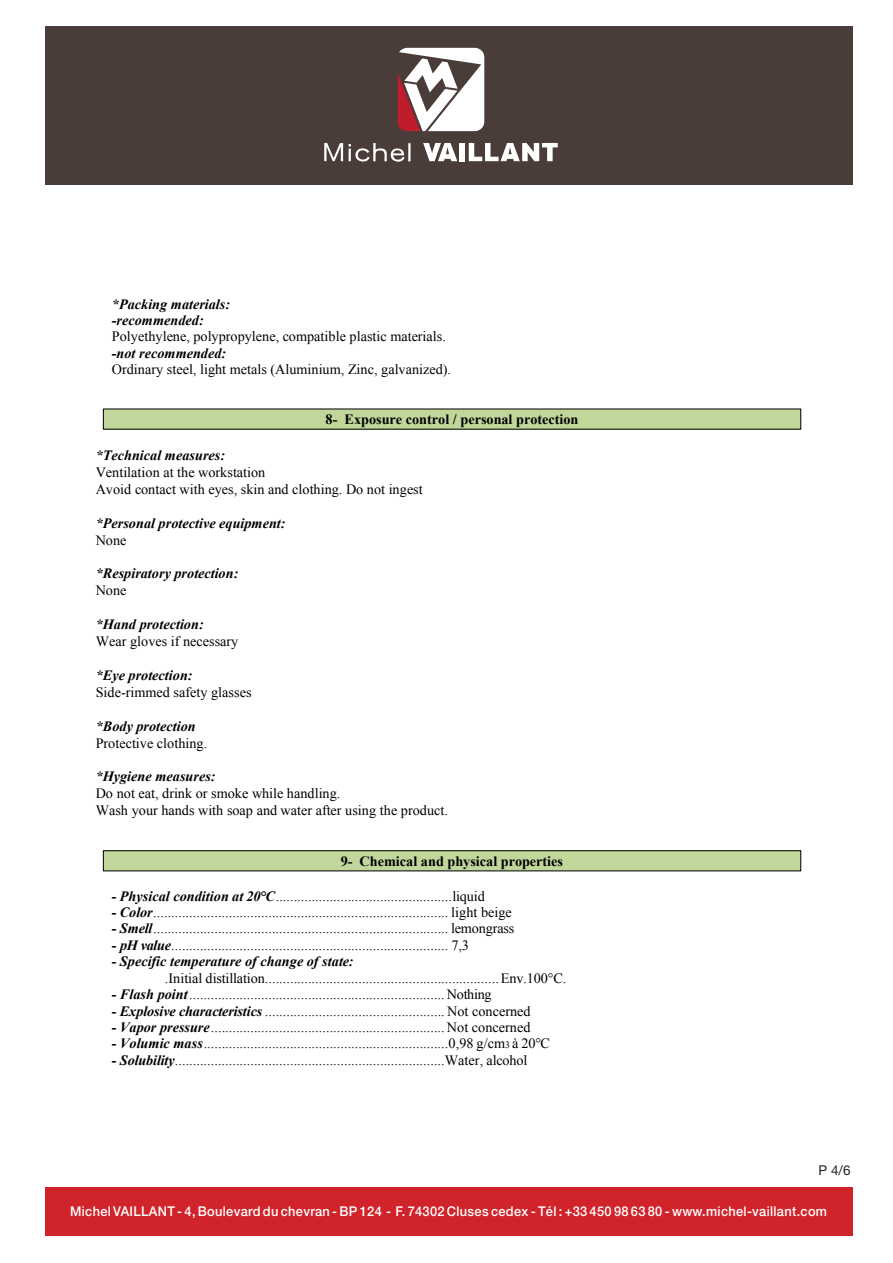
<style>
.page{position:relative;width:893px;height:1263px;background:#fff}
.page>*{position:absolute;margin:0;border:0;box-sizing:border-box;transform-origin:0 0}
.t1{font:14.25px/17px "Times New Roman";color:#000}
.t2{font:14.25px "Times New Roman";letter-spacing:-.02em;color:#000}
.t3{font:700 14.25px "Times New Roman";color:#000}
.t4{font:italic 700 14.25px/17px "Times New Roman";color:#000}
.t5{font:500 13.5px "Helvetica Neue";letter-spacing:.025em;color:#fff;scale:.95 1}
.t6{font:13.5px "Helvetica Neue";color:#231f20}
.s1{font-weight:700;font-style:italic}
.s2{font-weight:400;font-style:normal}
.s3{font-size:9.75px}
</style>
<div class="page">
<div style="left:45px;top:27px;width:808px;height:158px;background:#4a3d39"></div>
<svg style="left:423px;top:143px;width:34px;height:18px"></svg>
<div style="left:460px;top:143px;width:5px;height:18px;background:#fff"></div>
<svg style="left:469px;top:143px;width:89px;height:18px"></svg>
<svg style="left:324px;top:143px;width:19px;height:18px"></svg>
<svg style="left:349px;top:143px;width:56px;height:19px"></svg>
<hr style="left:408px;top:143px;width:3px;height:18px;background:#fff">
<svg style="left:398px;top:48px;width:86px;height:83px"></svg>
<div style="left:45px;top:1187px;width:808px;height:49px;background:#d1232a"></div>
<div style="left:103px;top:851px;width:698px;height:20px;background:#c1d69a"></div>
<div style="left:103px;top:850px;width:698px;height:21px;border:1px solid #000"></div>
<div style="left:103px;top:409px;width:698px;height:20px;background:#c1d69a"></div>
<p class="t1" style="left:112px;top:295px;width:341px;line-height:16.4px"><span class="s1">*Packing materials:<br>-recommended:<br></span>Polyethylene, polypropylene, compatible plastic materials. <span class="s1">-not recommended:<br></span>Ordinary steel, light metals (Aluminium, Zinc, galvanized).</p>
<p class="t3" style="left:326px;top:409px;width:254px">8- Exposure control / personal protection</p>
<p class="t1" style="left:96px;top:446px;width:329px"><span class="s1">*Technical measures:<br></span>Ventilation at the workstation<br>Avoid contact with eyes, skin and clothing. Do not ingest</p>
<p class="t4" style="left:96px;top:514px;width:191px">*Personal protective equipment:<br><span class="s2">None</span></p>
<p class="t4" style="left:96px;top:565px;width:144px">*Respiratory protection:<br><span class="s2">None</span></p>
<p class="t1" style="left:96px;top:616px;width:144px"><span class="s1">*Hand protection:<br></span>Wear gloves if necessary</p>
<p class="t1" style="left:96px;top:666px;width:157px"><span class="s1">*Eye protection:<br></span>Side-rimmed safety glasses</p>
<p class="t1" style="left:96px;top:717px;width:113px"><span class="s1">*Body protection<br></span>Protective clothing.</p>
<p class="t1" style="left:96px;top:768px;width:354px"><span class="s1">*Hygiene measures:<br></span>Do not eat, drink or smoke while handling.<br>Wash your hands with soap and water after using the product.</p>
<p class="t3" style="left:341px;top:851px;width:224px">9- Chemical and physical properties</p>
<p class="t1" style="left:112px;top:887px;width:374px"><span class="s1">- Physical condition at 20°C</span>.................................................liquid</p>
<p class="t1" style="left:112px;top:903px;width:401px"><span class="s1">- Color</span>.................................................................................. light beige</p>
<p class="t1" style="left:112px;top:920px;width:404px"><span class="s1">- Smell</span>.................................................................................. lemongrass</p>
<p class="t1" style="left:112px;top:936px;width:358px"><span class="s1">- pH value</span>............................................................................. 7,3</p>
<p class="t1" style="left:165px;top:953px;width:403px;line-height:16.2px;text-indent:-53px"><span class="s1">- Specific temperature of change of state:<br></span>.Initial distillation.................................................................Env.100°C.</p>
<p class="t2" style="left:112px;top:985px;width:381px"><span class="s1">- Flash point</span>....................................................................... Nothing</p>
<p class="t1" style="left:112px;top:1002px;width:420px"><span class="s1">- Explosive characteristics</span> .................................................. Not concerned</p>
<p class="t1" style="left:112px;top:1018px;width:420px"><span class="s1">- Vapor pressure</span>................................................................. Not concerned</p>
<p class="t1" style="left:112px;top:1035px;width:440px"><span class="s1">- Volumic mass</span>....................................................................0,98 g/cm<span class="s3">3</span> à 20°C</p>
<p class="t1" style="left:112px;top:1051px;width:417px"><span class="s1">- Solubility</span>...........................................................................Water, alcohol</p>
<p class="t6" style="left:819px;top:1162px;width:34px">P 4/6</p>
<p class="t5" style="left:70px;top:1203px;width:798px">Michel VAILLANT - 4, Boulevard du chevran - BP 124 - F. 74302 Cluses cedex - Tél : +33 450 98 63 80 - www.michel-vaillant.com</p>
</div>
